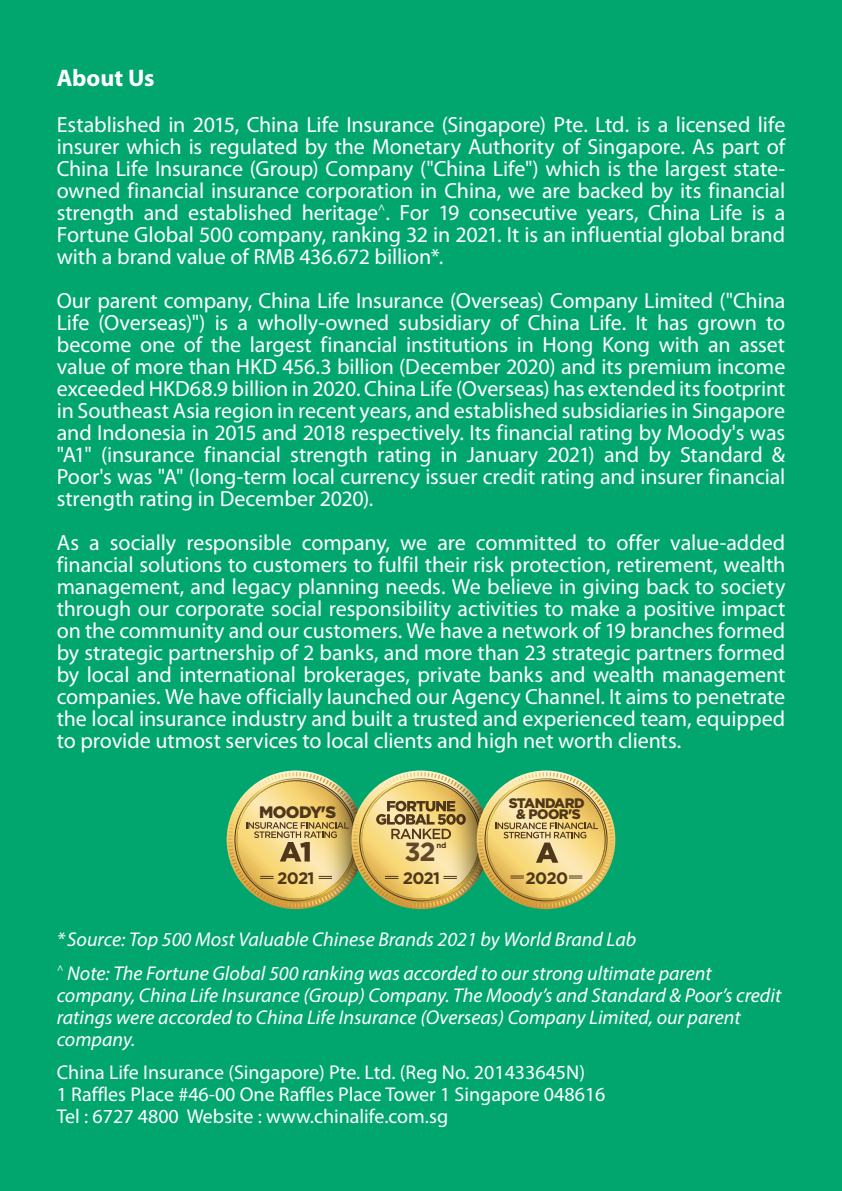
<style>
.page{position:relative;width:842px;height:1191px;background:#00a66e}
.page>*{position:absolute;margin:0;border:0;box-sizing:border-box;transform-origin:0 0}
.t1{font:700 26.2px "Gotham";color:rgb(79 55 28/.9)}
.Subhead2_C{font:700 24px "Myriad Pro";color:#fff}
.Subhead2_C-2{font:22px/22px "Myriad Pro";letter-spacing:-.005em;color:#fff;text-align:justify}
.Subhead2_C-3{font:italic 20px/22px "Myriad Pro";color:#fff}
.Subhead2_C-4{font:20px "Myriad Pro";color:#fff}
.t2{font:700 16.6px "Gotham";letter-spacing:-.04em;color:#4f371b}
.t3{font:900 16.6px "Gotham";letter-spacing:-.04em;color:#4f371b}
.t4{font:900 13.8px "Gotham";letter-spacing:-.04em;color:#4f371b}
.t5{font:700 7.8px "Gotham";color:#4f371c}
</style>
<div class="page">
<svg style="left:228px;top:772px;width:386px;height:135px"></svg>
<p class="Subhead2_C" style="left:57px;top:65px;width:99px">About Us</p>
<p class="Subhead2_C-2" style="left:57px;top:114px;width:730px">Established in 2015, China Life Insurance (Singapore) Pte. Ltd. is a licensed life insurer which is regulated by the Monetary Authority of Singapore. As part of China Life Insurance (Group) Company ("China Life") which is the largest state&shy;owned financial insurance corporation in China, we are backed by its financial strength and established heritage<sup>^</sup>. For 19 consecutive years, China Life is a Fortune Global 500 company, ranking 32 in 2021. It is an influential global brand with a brand value of RMB 436.672 billion*.</p>
<p class="Subhead2_C-2" style="left:57px;top:290px;width:730px">Our parent company, China Life Insurance (Overseas) Company Limited ("China Life (Overseas)") is a wholly-owned subsidiary of China Life. It has grown to become one of the largest financial institutions in Hong Kong with an asset value of more than HKD 456.3 billion (December 2020) and its premium income exceeded HKD68.9 billion in 2020. China Life (Overseas) has extended its footprint in Southeast Asia region in recent years, and established subsidiaries in Singapore and Indonesia in 2015 and 2018 respectively. Its financial rating by Moody's was "A1" (insurance financial strength rating in January 2021) and by Standard &amp; Poor's was "A" (long-term local currency issuer credit rating and insurer financial strength rating in December 2020).</p>
<p class="Subhead2_C-2" style="left:57px;top:532px;width:730px">As a socially responsible company, we are committed to offer value-added financial solutions to customers to fulfil their risk protection, retirement, wealth management, and legacy planning needs. We believe in giving back to society through our corporate social responsibility activities to make a positive impact on the community and our customers. We have a network of 19 branches formed by strategic partnership of 2 banks, and more than 23 strategic partners formed by local and international brokerages, private banks and wealth management companies. We have officially launched our Agency Channel. It aims to penetrate the local insurance industry and built a trusted and experienced team, equipped to provide utmost services to local clients and high net worth clients.</p>
<p class="t4" style="left:509px;top:795px;width:77px">STANDARD</p>
<p class="t3" style="left:259px;top:802px;width:78px">MOODY'S</p>
<p class="t4" style="left:516px;top:806px;width:66px">&amp; POOR'S</p>
<p class="t1" style="left:404px;top:836px;width:33px">32</p>
<p class="t5" style="left:437px;top:841px;width:11px">nd</p>
<p class="t2" style="left:277px;top:868px;width:39px">2021</p>
<p class="t2" style="left:403px;top:869px;width:39px">2021</p>
<p class="t2" style="left:526px;top:868px;width:44px">2020</p>
<p class="Subhead2_C-3" style="left:57px;top:928px;width:581px">*Source: Top 500 Most Valuable Chinese Brands 2021 by World Brand Lab</p>
<p class="Subhead2_C-3" style="left:57px;top:961px;width:726px"><sup>^</sup> Note: The Fortune Global 500 ranking was accorded to our strong ultimate parent company, China Life Insurance (Group) Company. The Moody’s and Standard &amp; Poor’s credit ratings were accorded to China Life Insurance (Overseas) Company Limited, our parent company.</p>
<p class="Subhead2_C-4" style="left:57px;top:1061px;width:530px">China Life Insurance (Singapore) Pte. Ltd. (Reg No. 201433645N)</p>
<p class="Subhead2_C-4" style="left:57px;top:1083px;width:550px">1 Raffles Place #46-00 One Raffles Place Tower 1 Singapore 048616</p>
<p class="Subhead2_C-4" style="left:57px;top:1105px;width:393px">Tel : 6727 4800 Website : www.chinalife.com.sg</p>
</div>
